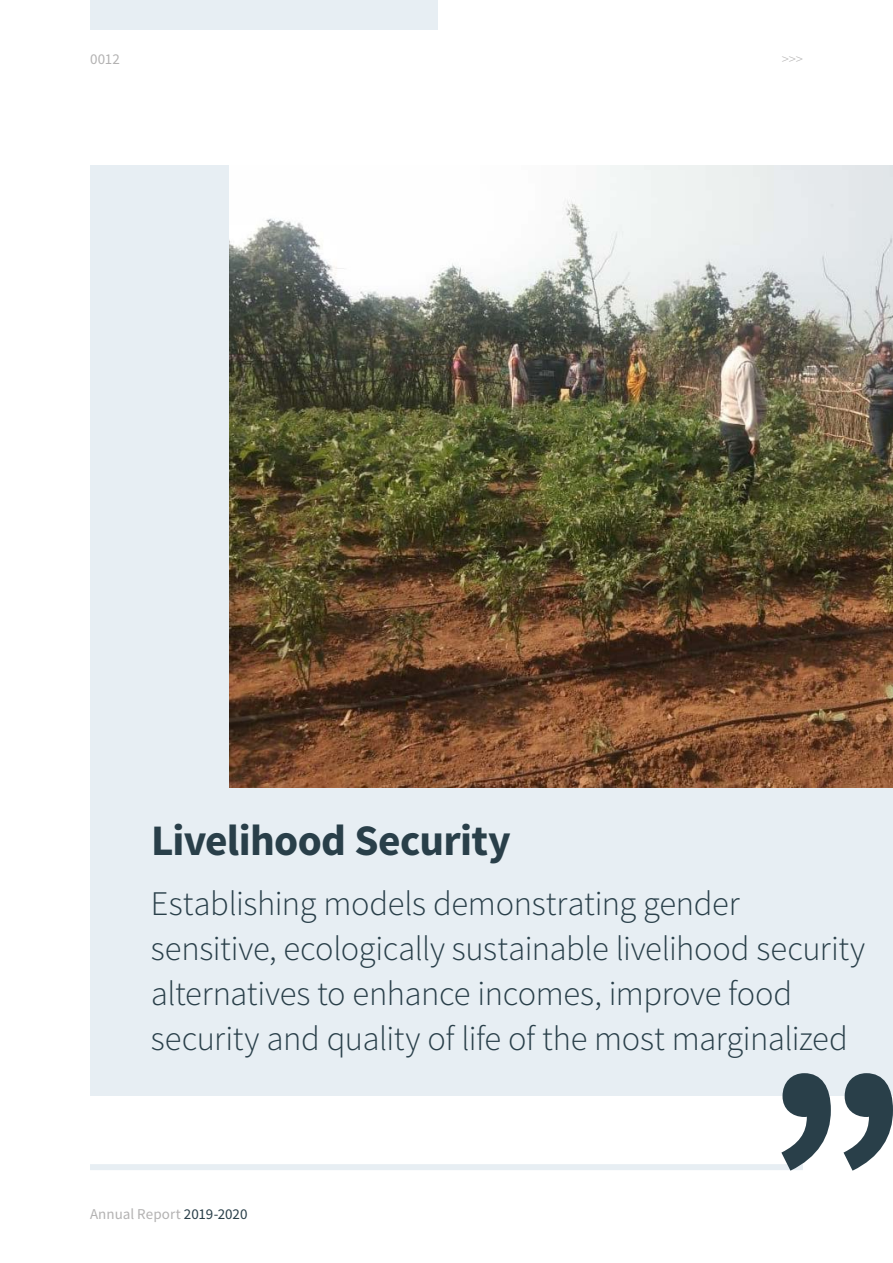
<style>
.page{position:relative;width:893px;height:1263px;background:#fff}
.page>*{position:absolute;margin:0;border:0;box-sizing:border-box;transform-origin:0 0}
.t1{font:700 43.5px "Source Sans Pro";letter-spacing:-.015em;color:#293f49}
.t2{font:300 34.5px/45px "Source Sans Pro";letter-spacing:-.01em;color:#293f49}
.t3{font:15px "Source Sans Pro";color:#b3b2b2}
.t4{font:300 15px "Source Sans Pro";color:#b3b2b2}
.s1{color:#293f49}
</style>
<div class="page">
<div style="left:90px;top:1164px;width:713px;height:6px;background:#e7eef3"></div>
<div style="left:90px;top:0;width:347px;height:30px;background:#e7eef3"></div>
<div style="left:90px;top:165px;width:803px;height:930px;background:#e7eef3"></div>
<img style="left:230px;top:165px;width:663px;height:623px">
<svg style="left:781px;top:1073px;width:50px;height:98px"></svg>
<svg style="left:843px;top:1073px;width:50px;height:98px"></svg>
<p class="t3" style="left:90px;top:49px;width:31px">0012</p>
<p class="t4" style="left:782px;top:50px;width:23px">&gt;&gt;&gt;</p>
<p class="t1" style="left:151px;top:813px;width:361px">Livelihood Security</p>
<p class="t2" style="left:151px;top:881px;width:716px">Establishing models demonstrating gender sensitive, ecologically sustainable livelihood security alternatives to enhance incomes, improve food security and quality of life of the most marginalized</p>
<p class="t3" style="left:90px;top:1204px;width:159px">Annual Report <span class="s1">2019-2020</span></p>
</div>
